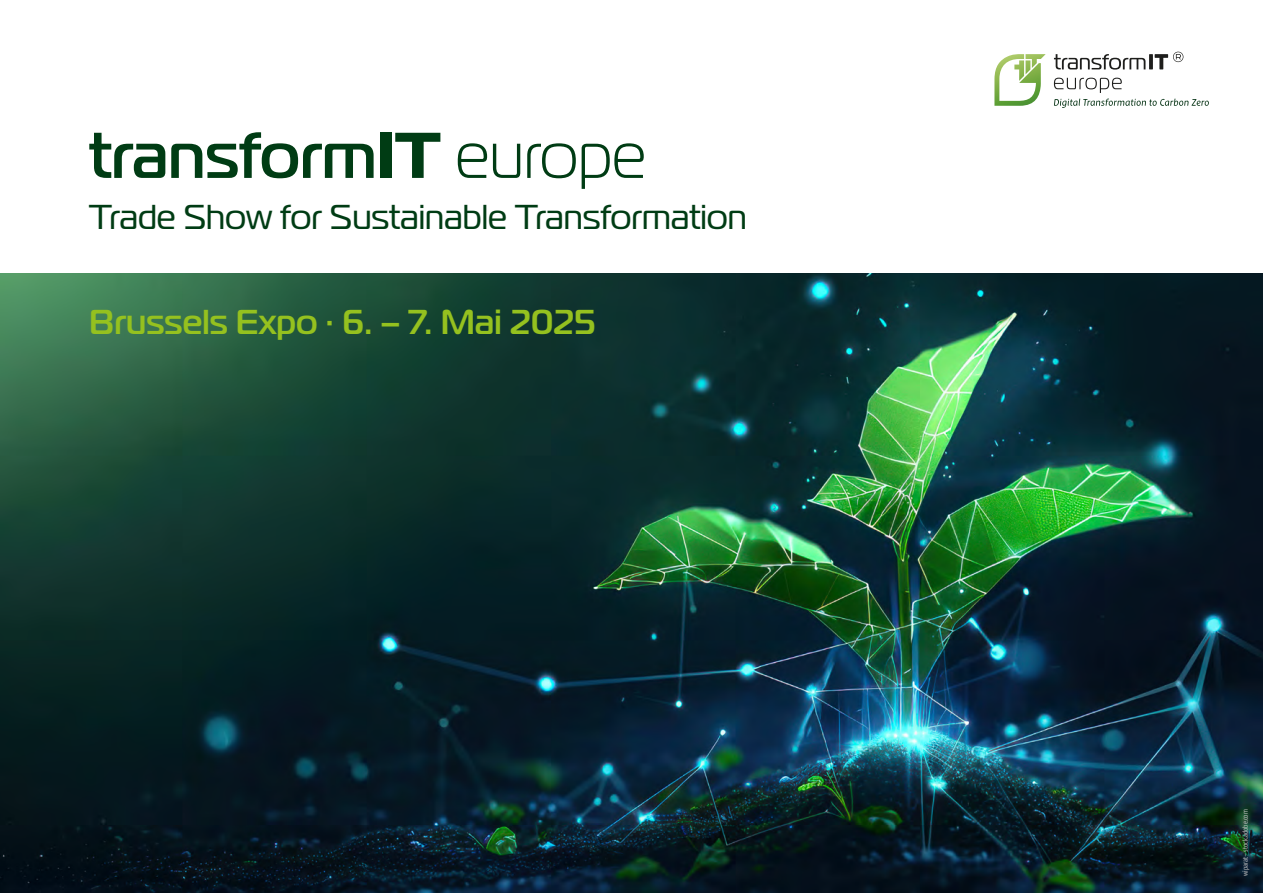
<style>
.page{position:relative;width:1263px;height:893px;background:#fff}
.page>*{position:absolute;margin:0;border:0;box-sizing:border-box;transform-origin:0 0}
.t1{font:500 64.5px "Magistral";color:#003c14}
.t2{font:34.5px "Magistral";color:#003c14}
.t3{font:500 34.5px "Magistral";color:#95c11f}
.t4{font:condensed 7.5px "PT Sans";color:#bcbcbc}
.s1{font-weight:700}
.s2{font-weight:300}
</style>
<div class="page">
<img style="left:0;top:273px;width:1263px;height:620px">
<svg style="left:1054px;top:54px;width:91px;height:16px"></svg>
<svg style="left:1149px;top:54px;width:4px;height:15px"></svg>
<svg style="left:1054px;top:78px;width:68px;height:15px"></svg>
<svg style="left:994px;top:54px;width:52px;height:52px"></svg>
<svg style="left:1054px;top:99px;width:155px;height:9px"></svg>
<svg style="left:1155px;top:52px;width:28px;height:17px"></svg>
<h1 class="t1" style="left:89px;top:116px;width:558px">transform<span class="s1">IT</span> <span class="s2">europe</span></h1>
<p class="t2" style="left:89px;top:196px;width:659px">Trade Show for Sustainable Transformation</p>
<p class="t3" style="left:89px;top:301px;width:508px">Brussels Expo · 6. – 7. Mai 2025</p>
<p class="t4" style="left:1240px;top:876px;width:68px;rotate:-90deg">wiparat– stock.adobe.com</p>
</div>
